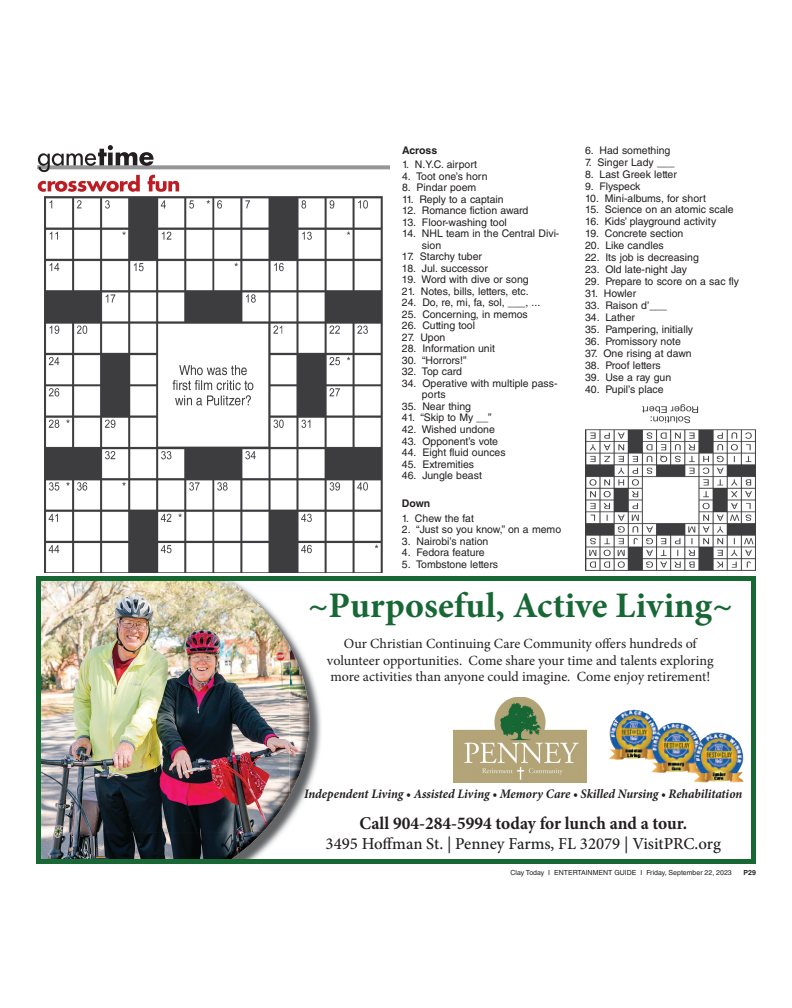
<style>
.page{position:relative;width:792px;height:1008px;background:#fff}
.page>*{position:absolute;margin:0;border:0;box-sizing:border-box;transform-origin:0 0}
.t1{font:700 36px "Minion Pro";color:#176835}
.t2{font:700 18px "Minion Pro";color:#231f20;scale:.96 1}
.t3{font:500 16.7px "Minion Pro";letter-spacing:-.005em;color:#231f20}
.t4{font:14px/16.8px "Minion Pro";color:#231f20;text-align:center}
.t5{font:italic 700 13px "Minion Pro";letter-spacing:-.005em;color:#231f20;scale:.96 1}
.t6{font:10.5px/11.5px "Helvetica LT Std";color:#231f20}
.t7{font:700 10.5px "Helvetica LT Std";color:#231f20}
.t8{font:7px "Helvetica LT Std";color:#231f20}
.t9{font:700 7px "Helvetica LT Std";color:#231f20}
</style>
<div class="page">
<svg style="left:37px;top:165px;width:353px;height:4px"></svg>
<svg style="left:38px;top:145px;width:141px;height:47px"></svg>
<img style="left:45px;top:197px;width:338px;height:376px">
<img style="left:585px;top:404px;width:171px;height:167px">
<img style="left:262px;top:601px;width:59px;height:251px">
<img style="left:42px;top:582px;width:220px;height:26px">
<img style="left:290px;top:646px;width:20px;height:149px">
<img style="left:42px;top:608px;width:248px;height:225px">
<img style="left:42px;top:832px;width:221px;height:26px">
<div style="left:36px;top:576px;width:720px;height:288px;border:5px solid #176835"></div>
<img style="left:454px;top:697px;width:133px;height:86px">
<img style="left:609px;top:709px;width:135px;height:74px">
<p class="t7" style="left:402px;top:144px;width:37px">Across</p>
<p class="t6" style="left:402px;top:159px;width:77px">1. N.Y.C. airport</p>
<p class="t6" style="left:402px;top:170px;width:87px">4. Toot one’s horn</p>
<p class="t6" style="left:402px;top:182px;width:76px">8. Pindar poem</p>
<p class="t6" style="left:402px;top:193px;width:103px">11. Reply to a captain</p>
<p class="t6" style="left:402px;top:205px;width:128px">12. Romance fiction award</p>
<p class="t6" style="left:402px;top:216px;width:106px">13. Floor-washing tool</p>
<p class="t6" style="left:422px;top:228px;width:139px;text-indent:-20px">14. NHL team in the Central Divi&shy;sion</p>
<p class="t6" style="left:402px;top:251px;width:82px">17. Starchy tuber</p>
<p class="t6" style="left:402px;top:262px;width:87px">18. Jul. successor</p>
<p class="t6" style="left:402px;top:274px;width:128px">19. Word with dive or song</p>
<p class="t6" style="left:402px;top:285px;width:128px">21. Notes, bills, letters, etc.</p>
<p class="t6" style="left:402px;top:297px;width:140px">24. Do, re, mi, fa, sol, ___, ...</p>
<p class="t6" style="left:402px;top:308px;width:127px">25. Concerning, in memos</p>
<p class="t6" style="left:402px;top:320px;width:75px">26. Cutting tool</p>
<p class="t6" style="left:402px;top:331px;width:45px">27. Upon</p>
<p class="t6" style="left:402px;top:343px;width:94px">28. Information unit</p>
<p class="t6" style="left:402px;top:354px;width:66px">30. “Horrors!”</p>
<p class="t6" style="left:402px;top:366px;width:62px">32. Top card</p>
<p class="t6" style="left:422px;top:377px;width:137px;text-indent:-20px">34. Operative with multiple pass&shy;ports</p>
<p class="t6" style="left:402px;top:401px;width:71px">35. Near thing</p>
<p class="t6" style="left:402px;top:412px;width:91px">41. “Skip to My __”</p>
<p class="t6" style="left:402px;top:424px;width:95px">42. Wished undone</p>
<p class="t6" style="left:402px;top:435px;width:98px">43. Opponent’s vote</p>
<p class="t6" style="left:402px;top:447px;width:105px">44. Eight fluid ounces</p>
<p class="t6" style="left:402px;top:458px;width:74px">45. Extremities</p>
<p class="t6" style="left:402px;top:470px;width:82px">46. Jungle beast</p>
<p class="t7" style="left:402px;top:497px;width:30px">Down</p>
<p class="t6" style="left:402px;top:512px;width:73px">1. Chew the fat</p>
<p class="t6" style="left:402px;top:524px;width:161px">2. “Just so you know,” on a memo</p>
<p class="t6" style="left:402px;top:535px;width:88px">3. Nairobi’s nation</p>
<p class="t6" style="left:402px;top:547px;width:84px">4. Fedora feature</p>
<p class="t6" style="left:402px;top:558px;width:98px">5. Tombstone letters</p>
<p class="t6" style="left:585px;top:144px;width:87px">6. Had something</p>
<p class="t6" style="left:585px;top:156px;width:91px">7. Singer Lady ___</p>
<p class="t6" style="left:585px;top:168px;width:93px">8. Last Greek letter</p>
<p class="t6" style="left:585px;top:180px;width:57px">9. Flyspeck</p>
<p class="t6" style="left:585px;top:192px;width:123px">10. Mini-albums, for short</p>
<p class="t6" style="left:585px;top:204px;width:150px">15. Science on an atomic scale</p>
<p class="t6" style="left:585px;top:216px;width:133px">16. Kids’ playground activity</p>
<p class="t6" style="left:585px;top:228px;width:100px">19. Concrete section</p>
<p class="t6" style="left:585px;top:240px;width:80px">20. Like candles</p>
<p class="t6" style="left:585px;top:252px;width:115px">22. Its job is decreasing</p>
<p class="t6" style="left:585px;top:264px;width:103px">23. Old late-night Jay</p>
<p class="t6" style="left:585px;top:276px;width:156px">29. Prepare to score on a sac fly</p>
<p class="t6" style="left:585px;top:288px;width:53px">31. Howler</p>
<p class="t6" style="left:585px;top:300px;width:83px">33. Raison d’___</p>
<p class="t6" style="left:585px;top:312px;width:52px">34. Lather</p>
<p class="t6" style="left:585px;top:324px;width:110px">35. Pampering, initially</p>
<p class="t6" style="left:585px;top:336px;width:97px">36. Promissory note</p>
<p class="t6" style="left:585px;top:348px;width:108px">37. One rising at dawn</p>
<p class="t6" style="left:585px;top:360px;width:77px">38. Proof letters</p>
<p class="t6" style="left:585px;top:372px;width:88px">39. Use a ray gun</p>
<p class="t6" style="left:585px;top:384px;width:80px">40. Pupil’s place</p>
<h1 class="t1" style="left:308px;top:580px;width:427px">~Purposeful, Active Living~</h1>
<h3 class="t4" style="left:327px;top:635px;width:388px">Our Christian Continuing Care Community offers hundreds of volunteer opportunities. Come share your time and talents exploring more activities than anyone could imagine. Come enjoy retirement!</h3>
<p class="t5" style="left:304px;top:785px;width:458px">Independent Living • Assisted Living • Memory Care • Skilled Nursing • Rehabilitation</p>
<h2 class="t2" style="left:359px;top:811px;width:343px">Call 904-284-5994 today for lunch and a tour.</h2>
<h3 class="t3" style="left:326px;top:833px;width:397px">3495 Hoffman St. | Penney Farms, FL 32079 | VisitPRC.org</h3>
<p class="t8" style="left:511px;top:869px;width:223px">Clay Today I ENTERTAINMENT GUIDE I Friday, September 22, 2023</p>
<p class="t9" style="left:744px;top:868px;width:14px">P29</p>
</div>
